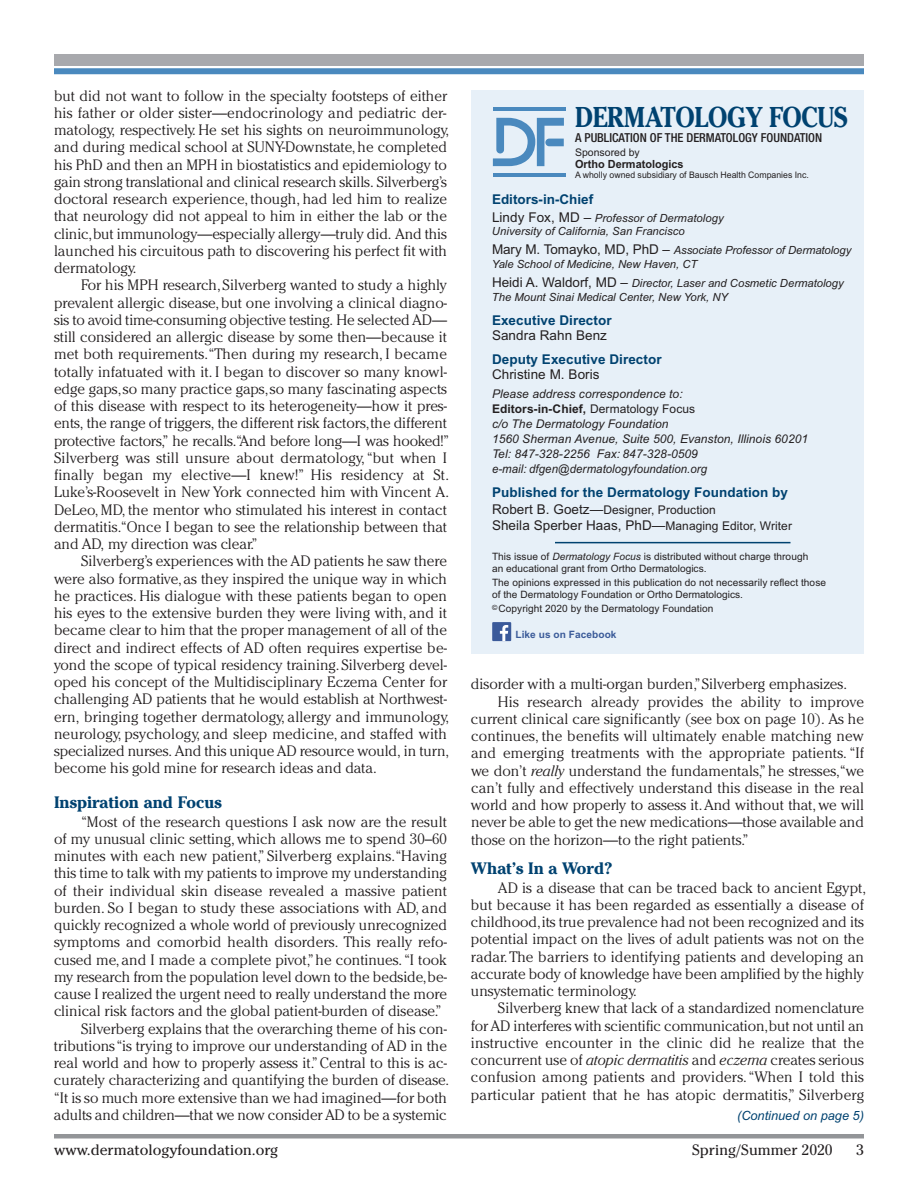
<style>
.page{position:relative;width:918px;height:1188px;background:#fff}
.page>*{position:absolute;margin:0;border:0;box-sizing:border-box;transform-origin:0 0}
.t1{font:700 28.5px "Cheltenham";letter-spacing:-.01em;color:#004270;scale:.87 1}
.t2{font:700 16.5px "Cheltenham";color:#004270}
.t3{font:300 15px/17.2px "Cheltenham";color:#231f20}
.t4{font:15px "Cheltenham";color:#231f20}
.t5{font:700 13.5px "Arial";letter-spacing:.005em;color:#004270}
.t6{font:13.5px "Arial";letter-spacing:.005em;color:#231f20}
.t7{font:italic 12.75px "Arial";color:#004270}
.t8{font:500 condensed 12.3px "Helvetica Neue";color:#231f20}
.t9{font:italic 12px/15px "Arial";letter-spacing:.005em;color:#231f20}
.t10{font:12px "Arial";letter-spacing:.005em;color:#231f20}
.t11{font:italic 11.25px "Arial";color:#231f20}
.t12{font:700 11.25px "Arial";color:#231f20}
.t13{font:10.5px "Arial";color:#231f20}
.t14{font:10.2px/11.6px "Arial";letter-spacing:.005em;color:#231f20}
.t15{font:700 10.2px "Arial";letter-spacing:.005em;color:#3b5b99}
.t16{font:9px "Arial";color:#231f20}
.s1{font-style:normal;font-size:13.5px}
.s2{font-weight:700;font-style:normal}
.s3{font-style:normal}
.s4{font-size:13.5px}
.s5{font-size:12px}
.s6{font-style:italic}
</style>
<div class="page">
<div style="left:54px;top:54px;width:810px;height:12px;background:#a8a9ad"></div>
<div style="left:54px;top:68px;width:810px;height:6px;background:#4a89be"></div>
<hr style="left:54px;top:1134px;width:810px;height:4px;background:#939598">
<div style="left:471px;top:90px;width:393px;height:563px;background:#e7f0f8"></div>
<hr style="left:555px;top:542px;width:235px;height:1px;background:#004270">
<svg style="left:493px;top:118px;width:71px;height:48px"></svg>
<hr style="left:493px;top:108px;width:72px;height:3px;background:#4a89be">
<hr style="left:493px;top:174px;width:73px;height:3px;background:#4a89be">
<div style="left:492px;top:622px;width:19px;height:19px;background:#3b5a9a"></div>
<svg style="left:500px;top:625px;width:8px;height:16px"></svg>
<p class="t3" style="left:54px;top:88px;width:397px">but did not want to follow in the specialty footsteps of either his father or older sister—endocrinology and pediatric der&shy;matology, respectively. He set his sights on neuroimmunology, and during medical school at SUNY-Downstate, he completed his PhD and then an MPH in biostatistics and epidemiology to gain strong translational and clinical research skills. Silverberg’s doctoral research experience, though, had led him to realize that neurology did not appeal to him in either the lab or the clinic, but immunology—especially allergy—truly did. And this launched his circuitous path to discovering his perfect fit with dermatology.</p>
<p class="t3" style="left:54px;top:278px;width:397px;text-indent:27px">For his MPH research, Silverberg wanted to study a highly prevalent allergic disease, but one involving a clinical diagno&shy;sis to avoid time-consuming objective testing. He selected AD— still considered an allergic disease by some then—because it met both requirements.“Then during my research, I became totally infatuated with it. I began to discover so many knowl&shy;edge gaps, so many practice gaps, so many fascinating aspects of this disease with respect to its heterogeneity—how it pres&shy;ents, the range of triggers, the different risk factors, the different protective factors,” he recalls.“And before long—I was hooked!” Silverberg was still unsure about dermatology, “but when I finally began my elective—I knew!” His residency at St.<br>Luke’s-Roosevelt in New York connected him with Vincent A.<br>DeLeo, MD, the mentor who stimulated his interest in contact dermatitis.“Once I began to see the relationship between that and AD, my direction was clear.”</p>
<p class="t3" style="left:54px;top:554px;width:397px;text-indent:27px">Silverberg’s experiences with the AD patients he saw there were also formative, as they inspired the unique way in which he practices. His dialogue with these patients began to open his eyes to the extensive burden they were living with, and it became clear to him that the proper management of all of the direct and indirect effects of AD often requires expertise be&shy;yond the scope of typical residency training. Silverberg devel&shy;oped his concept of the Multidisciplinary Eczema Center for challenging AD patients that he would establish at Northwest&shy;ern, bringing together dermatology, allergy and immunology, neurology, psychology, and sleep medicine, and staffed with specialized nurses. And this unique AD resource would, in turn, become his gold mine for research ideas and data.</p>
<p class="t2" style="left:54px;top:796px;width:169px">Inspiration and Focus</p>
<p class="t3" style="left:54px;top:814px;width:395px;text-align:justify;text-indent:27px">“Most of the research questions I ask now are the result of my unusual clinic setting, which allows me to spend 30–60 minutes with each new patient,” Silverberg explains.“Having this time to talk with my patients to improve my understanding of their individual skin disease revealed a massive patient burden. So I began to study these associations with AD, and quickly recognized a whole world of previously unrecognized symptoms and comorbid health disorders. This really refo&shy;cused me, and I made a complete pivot,” he continues. “I took my research from the population level down to the bedside, be&shy;cause I realized the urgent need to really understand the more clinical risk factors and the global patient-burden of disease.”</p>
<p class="t3" style="left:54px;top:1021px;width:397px;text-indent:27px">Silverberg explains that the overarching theme of his con&shy;tributions “is trying to improve our understanding of AD in the real world and how to properly assess it.” Central to this is ac&shy;curately characterizing and quantifying the burden of disease. “It is so much more extensive than we had imagined—for both adults and children—that we now consider AD to be a systemic</p>
<p class="t1" style="left:575px;top:107px;width:315px">DERMATOLOGY FOCUS</p>
<p class="t8" style="left:575px;top:133px;width:249px">A PUBLICATION OF THE DERMATOLOGY FOUNDATION</p>
<p class="t13" style="left:575px;top:148px;width:66px">Sponsored by</p>
<p class="t12" style="left:575px;top:160px;width:110px">Ortho Dermatologics</p>
<p class="t16" style="left:575px;top:172px;width:235px">A wholly owned subsidiary of Bausch Health Companies Inc.</p>
<p class="t5" style="left:492px;top:194px;width:103px">Editors-in-Chief</p>
<p class="t11" style="left:492px;top:214px;width:233px"><span class="s1">Lindy Fox, MD –</span> Professor of Dermatology</p>
<p class="t11" style="left:492px;top:227px;width:194px">University of California, San Francisco</p>
<p class="t11" style="left:492px;top:246px;width:361px"><span class="s1">Mary M. Tomayko, MD, PhD –</span> Associate Professor of Dermatology</p>
<p class="t11" style="left:492px;top:260px;width:207px">Yale School of Medicine, New Haven, CT</p>
<p class="t11" style="left:492px;top:279px;width:353px"><span class="s1">Heidi A. Waldorf, MD –</span> Director, Laser and Cosmetic Dermatology</p>
<p class="t11" style="left:492px;top:293px;width:238px">The Mount Sinai Medical Center, New York, NY</p>
<p class="t5" style="left:492px;top:315px;width:121px">Executive Director</p>
<p class="t6" style="left:492px;top:330px;width:117px">Sandra Rahn Benz</p>
<p class="t5" style="left:492px;top:354px;width:171px">Deputy Executive Director</p>
<p class="t6" style="left:492px;top:369px;width:109px">Christine M. Boris</p>
<p class="t9" style="left:492px;top:388px;width:192px">Please address correspondence to:</p>
<p class="t9" style="left:492px;top:403px;width:318px"><span class="s2">Editors-in-Chief,</span> <span class="s3">Dermatology Focus<br></span>c/o The Dermatology Foundation<br>1560 Sherman Avenue, Suite 500, Evanston, Illinois 60201<br>Tel: 847-328-2256 Fax: 847-328-0509<br>e-mail: dfgen@dermatologyfoundation.org</p>
<p class="t5" style="left:492px;top:488px;width:298px">Published for the Dermatology Foundation by</p>
<p class="t10" style="left:492px;top:505px;width:225px"><span class="s4">Robert B. Goetz—</span>Designer, Production</p>
<p class="t6" style="left:492px;top:521px;width:301px">Sheila Sperber Haas, PhD—<span class="s5">Managing Editor, Writer</span></p>
<p class="t14" style="left:492px;top:552px;width:318px">This issue of <span class="s6">Dermatology Focus</span> is distributed without charge through an educational grant from Ortho Dermatologics.</p>
<p class="t14" style="left:492px;top:578px;width:336px">The opinions expressed in this publication do not necessarily reflect those of the Dermatology Foundation or Ortho Dermatologics.</p>
<p class="t14" style="left:492px;top:604px;width:223px"><sup>©</sup> Copyright 2020 by the Dermatology Foundation</p>
<p class="t15" style="left:515px;top:631px;width:103px">Like us on Facebook</p>
<p class="t3" style="left:471px;top:677px;width:378px">disorder with a multi-organ burden,” Silverberg emphasizes.</p>
<p class="t3" style="left:471px;top:694px;width:395px;text-align:justify;text-indent:27px">His research already provides the ability to improve current clinical care significantly (see box on page 10). As he continues, the benefits will ultimately enable matching new and emerging treatments with the appropriate patients. “If we don’t <span class="s6">really</span> understand the fundamentals,” he stresses,“we can’t fully and effectively understand this disease in the real world and how properly to assess it. And without that, we will never be able to get the new medications—those available and those on the horizon—to the right patients.”</p>
<p class="t2" style="left:471px;top:862px;width:143px">What’s In a Word?</p>
<p class="t3" style="left:471px;top:880px;width:397px;text-indent:27px">AD is a disease that can be traced back to ancient Egypt, but because it has been regarded as essentially a disease of childhood, its true prevalence had not been recognized and its potential impact on the lives of adult patients was not on the radar. The barriers to identifying patients and developing an accurate body of knowledge have been amplified by the highly unsystematic terminology.</p>
<p class="t3" style="left:471px;top:1001px;width:395px;text-align:justify;text-indent:27px">Silverberg knew that lack of a standardized nomenclature for AD interferes with scientific communication,but not until an instructive encounter in the clinic did he realize that the concurrent use of <span class="s6">atopic dermatitis</span> and <span class="s6">eczema</span> creates serious confusion among patients and providers. “When I told this particular patient that he has atopic dermatitis,” Silverberg</p>
<p class="t7" style="left:737px;top:1111px;width:128px">(Continued on page 5)</p>
<p class="t4" style="left:54px;top:1144px;width:226px">www.dermatologyfoundation.org</p>
<p class="t4" style="left:692px;top:1144px;width:142px">Spring/Summer 2020</p>
<p class="t4" style="left:856px;top:1144px;width:9px">3</p>
</div>
